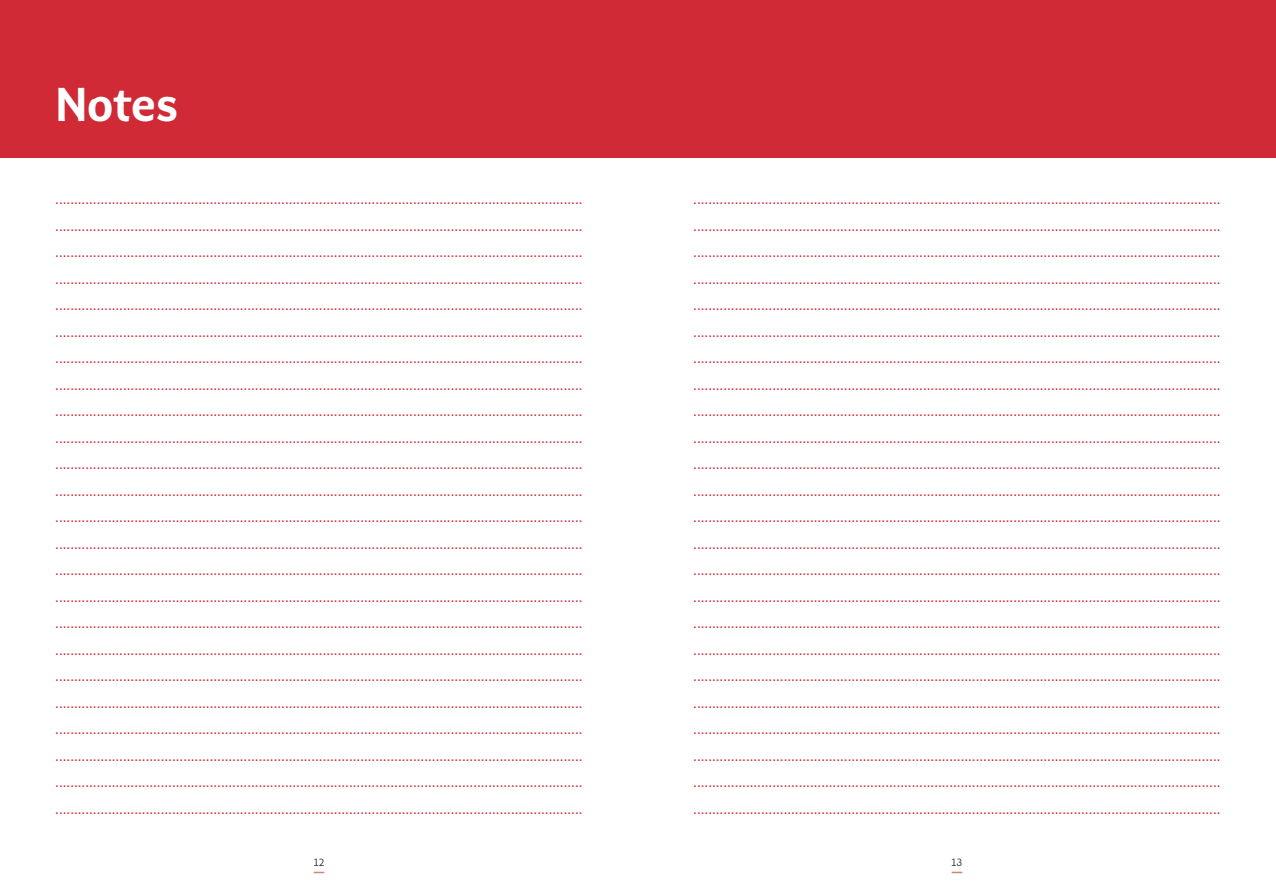
<style>
.page{position:relative;width:1276px;height:893px;background:#fff}
.page>*{position:absolute;margin:0;border:0;box-sizing:border-box;transform-origin:0 0}
.t1{font:700 48px "Region Bretagne New";letter-spacing:-.015em;color:#fff}
.t2{font:500 15px/26.5px "Region Bretagne New";color:#cf2a36;text-align:justify}
.t3{font:10.5px "Region Bretagne New";color:#231f20}
</style>
<div class="page">
<div style="left:0;top:0;width:1276px;height:157px;background:#cf2a36"></div>
<h1 class="t1" style="left:55px;top:80px;width:124px">Notes</h1>
<p class="t2" style="left:55px;top:186px;width:529px">............................................................................................................................................ ............................................................................................................................................ ............................................................................................................................................ ............................................................................................................................................ ............................................................................................................................................ ............................................................................................................................................ ............................................................................................................................................ ............................................................................................................................................ ............................................................................................................................................ ............................................................................................................................................ ............................................................................................................................................ ............................................................................................................................................ ............................................................................................................................................ ............................................................................................................................................ ............................................................................................................................................ ............................................................................................................................................ ............................................................................................................................................ ............................................................................................................................................ ............................................................................................................................................ ............................................................................................................................................ ............................................................................................................................................ ............................................................................................................................................ ............................................................................................................................................ ............................................................................................................................................</p>
<p class="t2" style="left:693px;top:186px;width:529px">............................................................................................................................................ ............................................................................................................................................ ............................................................................................................................................ ............................................................................................................................................ ............................................................................................................................................ ............................................................................................................................................ ............................................................................................................................................ ............................................................................................................................................ ............................................................................................................................................ ............................................................................................................................................ ............................................................................................................................................ ............................................................................................................................................ ............................................................................................................................................ ............................................................................................................................................ ............................................................................................................................................ ............................................................................................................................................ ............................................................................................................................................ ............................................................................................................................................ ............................................................................................................................................ ............................................................................................................................................ ............................................................................................................................................ ............................................................................................................................................ ............................................................................................................................................ ............................................................................................................................................</p>
<p class="t3" style="left:314px;top:857px;width:12px">12</p>
<p class="t3" style="left:951px;top:857px;width:12px">13</p>
</div>
